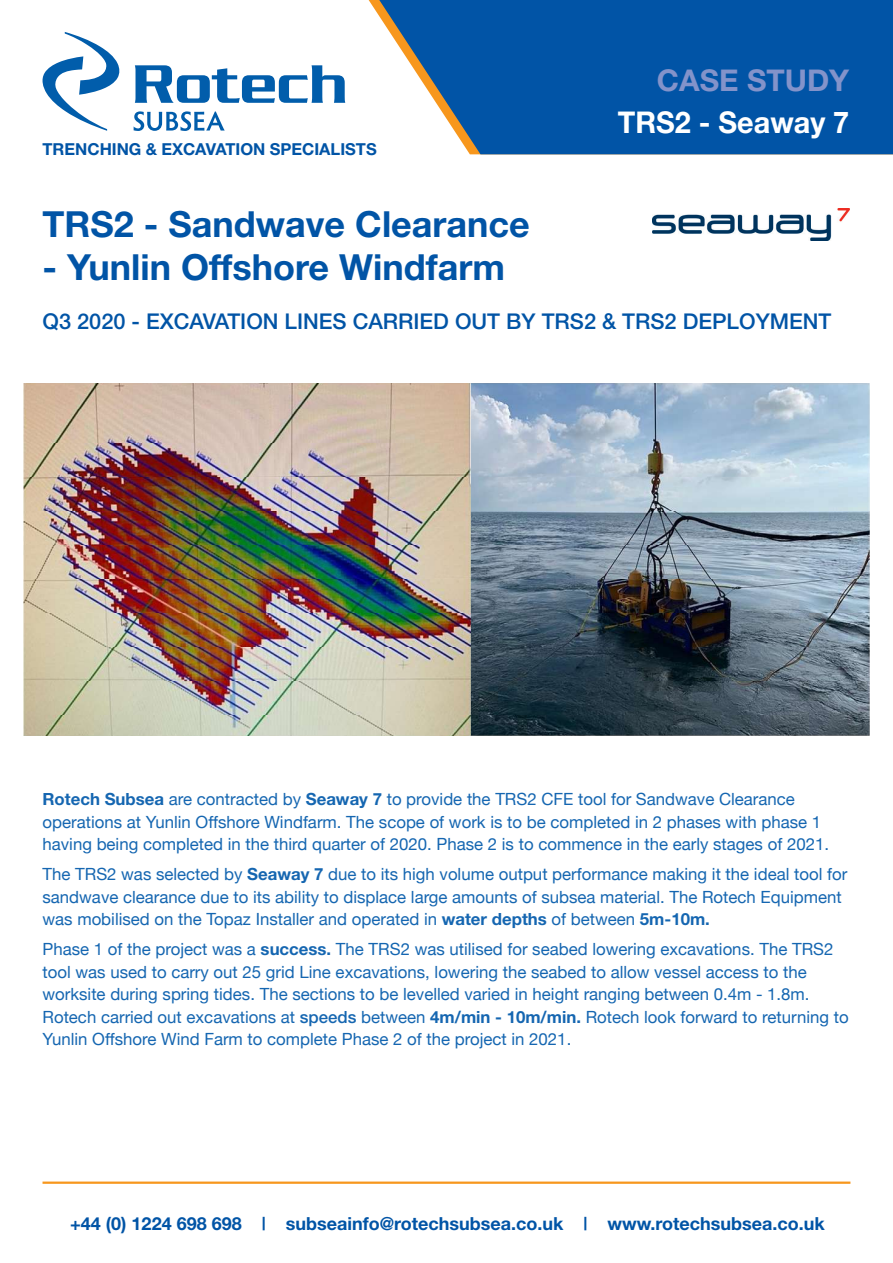
<style>
.page{position:relative;width:893px;height:1263px;background:#fff}
.page>*{position:absolute;margin:0;border:0;box-sizing:border-box;transform-origin:0 0}
.t1{font:700 36px "Helvetica Neue";color:#0154a6}
.t2{font:700 30px "Helvetica Neue";color:#fff;scale:.96 1}
.t3{font:700 30px "Helvetica Neue";color:#8393ca}
.t4{font:500 21.75px "Helvetica Neue";color:#0154a6}
.t5{font:700 18px "Helvetica Neue";color:#0154a6}
.t6{font:16.8px/22.5px "Helvetica Neue";color:#1566b1}
.t7{font:700 16.5px "Helvetica Neue";color:#0154a6}
.s1{font-weight:700}
.s2{font-weight:500}
</style>
<div class="page">
<svg style="left:135px;top:65px;width:210px;height:38px"></svg>
<svg style="left:134px;top:111px;width:91px;height:20px"></svg>
<svg style="left:43px;top:32px;width:77px;height:99px"></svg>
<svg style="left:379px;top:0;width:514px;height:154px;background:#1962aa"></svg>
<img style="left:653px;top:208px;width:197px;height:33px">
<hr style="left:43px;top:1181px;width:807px;height:3px;background:#f7971d">
<img style="left:24px;top:383px;width:845px;height:352px">
<p class="t7" style="left:43px;top:138px;width:336px">TRENCHING &amp; EXCAVATION SPECIALISTS</p>
<p class="t3" style="left:657px;top:61px;width:194px">CASE STUDY</p>
<p class="t2" style="left:618px;top:103px;width:243px">TRS2 - Seaway 7</p>
<p class="t1" style="left:43px;top:201px;width:489px">TRS2 - Sandwave Clearance</p>
<p class="t1" style="left:43px;top:245px;width:464px">- Yunlin Offshore Windfarm</p>
<p class="t4" style="left:43px;top:308px;width:790px">Q3 2020 - EXCAVATION LINES CARRIED OUT BY TRS2 &amp; TRS2 DEPLOYMENT</p>
<p class="t6" style="left:43px;top:788px;width:788px"><span class="s1">Rotech Subsea</span> are contracted by <span class="s1">Seaway 7</span> to provide the TRS2 CFE tool for Sandwave Clearance operations at Yunlin Offshore Windfarm. The scope of work is to be completed in 2 phases with phase 1 having being completed in the third quarter of 2020. Phase 2 is to commence in the early stages of 2021.</p>
<p class="t6" style="left:43px;top:863px;width:806px">The TRS2 was selected by <span class="s1">Seaway 7</span> due to its high volume output performance making it the ideal tool for sandwave clearance due to its ability to displace large amounts of subsea material. The Rotech Equipment was mobilised on the Topaz Installer and operated in <span class="s1">water depths</span> of between <span class="s1">5m-10m.</span></p>
<p class="t6" style="left:43px;top:938px;width:808px">Phase 1 of the project was a <span class="s1">success.</span> The TRS2 was utilised for seabed lowering excavations. The TRS2 tool was used to carry out 25 grid Line excavations, lowering the seabed to allow vessel access to the worksite during spring tides. The sections to be levelled varied in height ranging between 0.4m - 1.8m.<br>Rotech carried out excavations at <span class="s2">speeds</span> between <span class="s1">4m/min - 10m/min.</span> Rotech look forward to returning to Yunlin Offshore Wind Farm to complete Phase 2 of the project in 2021.</p>
<p class="t5" style="left:70px;top:1212px;width:756px">+44 (0) 1224 698 698 | subseainfo@rotechsubsea.co.uk | www.rotechsubsea.co.uk</p>
</div>
